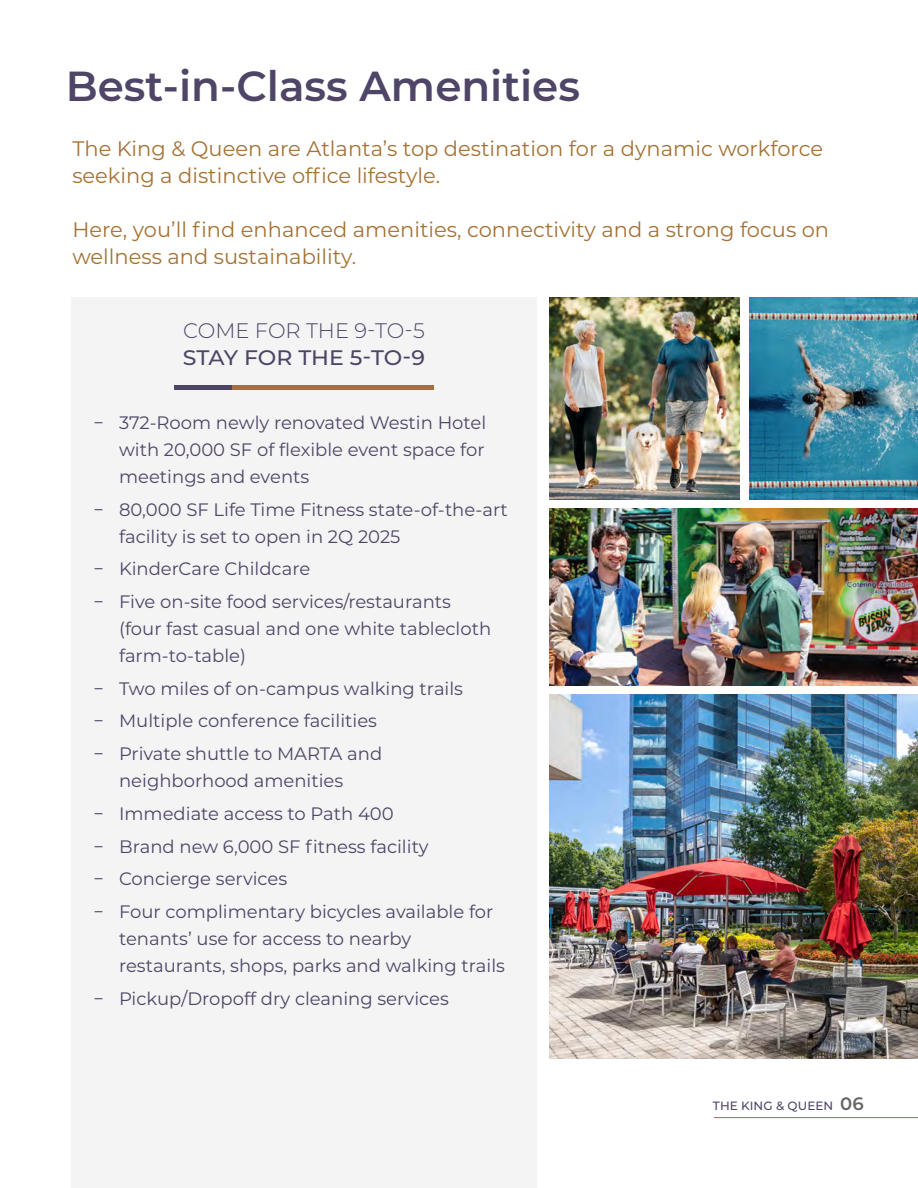
<style>
.page{position:relative;width:918px;height:1188px;background:#fff}
.page>*{position:absolute;margin:0;border:0;box-sizing:border-box;transform-origin:0 0}
.t1{font:600 42px "Montserrat";color:#4f4567}
.t2{font:21px/27px "Montserrat";color:#a57234}
.t3{font:300 21px "Montserrat";color:#4e4466}
.t4{font:500 21px "Montserrat";letter-spacing:-.01em;color:#4e4466;scale:1.05 1}
.t5{font:18px/32.7px "Montserrat";color:#4f4567}
.t6{font:500 12px "Montserrat";letter-spacing:.005em;color:#4f4567}
.s1{font-weight:600;font-size:18px;color:#666768}
</style>
<div class="page">
<div style="left:71px;top:298px;width:466px;height:890px;background:#f4f4f4"></div>
<img style="left:749px;top:298px;width:169px;height:202px">
<img style="left:550px;top:694px;width:368px;height:365px">
<div style="left:232px;top:385px;width:202px;height:5px;background:#a57135"></div>
<div style="left:174px;top:385px;width:58px;height:5px;background:#4e4466"></div>
<hr style="left:714px;top:1117px;width:204px;height:1px;background:#a57234">
<img style="left:550px;top:508px;width:368px;height:177px">
<img style="left:550px;top:298px;width:190px;height:202px">
<h1 class="t1" style="left:66px;top:56px;width:516px">Best-in-Class Amenities</h1>
<p class="t2" style="left:72px;top:135px;width:752px">The King &amp; Queen are Atlanta’s top destination for a dynamic workforce seeking a distinctive office lifestyle.</p>
<p class="t2" style="left:72px;top:216px;width:758px">Here, you’ll find enhanced amenities, connectivity and a strong focus on wellness and sustainability.</p>
<p class="t3" style="left:183px;top:317px;width:243px">COME FOR THE 9-TO-5</p>
<p class="t4" style="left:183px;top:343px;width:232px">STAY FOR THE 5-TO-9</p>
<p class="t5" style="left:119px;top:408px;width:369px;line-height:27px;text-align:justify;text-indent:-26px">− 372-Room newly renovated Westin Hotel with 20,000 SF of flexible event space for meetings and events</p>
<p class="t5" style="left:119px;top:495px;width:390px;line-height:27px;text-indent:-26px">− 80,000 SF Life Time Fitness state-of-the-art facility is set to open in 2Q 2025</p>
<p class="t5" style="left:93px;top:552px;width:359px">− KinderCare Childcare<br>− Five on-site food services/restaurants</p>
<p class="t5" style="left:119px;top:614px;width:374px;line-height:27px">(four fast casual and one white tablecloth farm-to-table)</p>
<p class="t5" style="left:93px;top:671px;width:371px">− Two miles of on-campus walking trails − Multiple conference facilities<br>− Private shuttle to MARTA and</p>
<p class="t5" style="left:93px;top:764px;width:402px;text-indent:26px">neighborhood amenities<br>− Immediate access to Path 400<br>− Brand new 6,000 SF fitness facility<br>− Concierge services<br>− Four complimentary bicycles available for</p>
<p class="t5" style="left:119px;top:924px;width:387px;line-height:27px">tenants’ use for access to nearby restaurants, shops, parks and walking trails</p>
<p class="t5" style="left:93px;top:981px;width:357px">− Pickup/Dropoff dry cleaning services</p>
<p class="t6" style="left:713px;top:1097px;width:152px">THE KING &amp; QUEEN <span class="s1">06</span></p>
</div>
